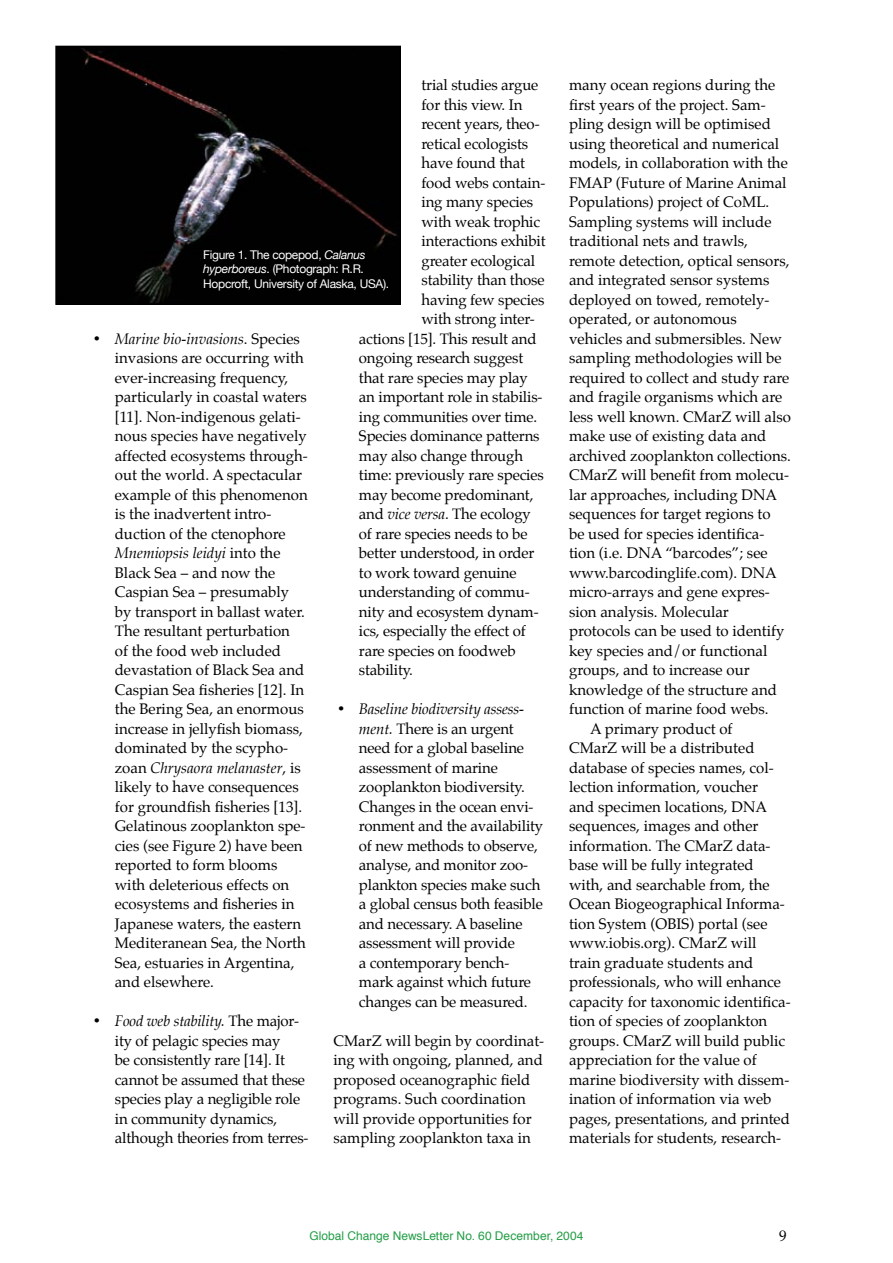
<style>
.page{position:relative;width:893px;height:1263px;background:#fff}
.page>*{position:absolute;margin:0;border:0;box-sizing:border-box;transform-origin:0 0}
.t1{font:15px/19.5px "Palatino";color:#000}
.t2{font:12px/14.4px "Helvetica Neue";letter-spacing:-.025em;color:#fff}
.t3{font:12px "Helvetica";letter-spacing:.005em;color:#239d46}
.s1{font-style:italic}
</style>
<div class="page">
<img style="left:58px;top:49px;width:340px;height:253px">
<div style="left:55px;top:46px;width:346px;height:259px;border:2px solid #000"></div>
<p class="t1" style="left:421px;top:76px;width:118px">trial studies argue</p>
<p class="t1" style="left:421px;top:96px;width:102px">for this view. In</p>
<p class="t1" style="left:421px;top:115px;width:120px">recent years, theo-</p>
<p class="t1" style="left:421px;top:135px;width:108px">retical ecologists</p>
<p class="t1" style="left:421px;top:154px;width:105px">have found that</p>
<p class="t1" style="left:421px;top:174px;width:125px">food webs contain-</p>
<p class="t1" style="left:421px;top:193px;width:113px">ing many species</p>
<p class="t1" style="left:421px;top:213px;width:120px">with weak trophic</p>
<p class="t1" style="left:421px;top:232px;width:126px">interactions exhibit</p>
<p class="t1" style="left:421px;top:252px;width:115px">greater ecological</p>
<p class="t1" style="left:421px;top:271px;width:125px">stability than those</p>
<p class="t1" style="left:421px;top:291px;width:124px">having few species</p>
<p class="t1" style="left:421px;top:310px;width:115px">with strong inter-</p>
<p class="t1" style="left:359px;top:330px;width:179px">actions [15]. This result and</p>
<p class="t1" style="left:359px;top:349px;width:166px">ongoing research suggest</p>
<p class="t1" style="left:359px;top:369px;width:170px">that rare species may play</p>
<p class="t1" style="left:359px;top:388px;width:185px">an important role in stabilis-</p>
<p class="t1" style="left:359px;top:408px;width:180px">ing communities over time.</p>
<p class="t1" style="left:359px;top:427px;width:182px">Species dominance patterns</p>
<p class="t1" style="left:359px;top:447px;width:166px">may also change through</p>
<p class="t1" style="left:359px;top:466px;width:186px">time: previously rare species</p>
<p class="t1" style="left:359px;top:486px;width:176px">may become predominant,</p>
<p class="t1" style="left:359px;top:505px;width:173px">and <span class="s1">vice versa</span>. The ecology</p>
<p class="t1" style="left:359px;top:525px;width:170px">of rare species needs to be</p>
<p class="t1" style="left:359px;top:544px;width:177px">better understood, in order</p>
<p class="t1" style="left:359px;top:564px;width:159px">to work toward genuine</p>
<p class="t1" style="left:359px;top:583px;width:172px">understanding of commu-</p>
<p class="t1" style="left:359px;top:603px;width:181px">nity and ecosystem dynam-</p>
<p class="t1" style="left:359px;top:622px;width:168px">ics, especially the effect of</p>
<p class="t1" style="left:359px;top:642px;width:158px">rare species on foodweb</p>
<p class="t1" style="left:359px;top:661px;width:56px">stability.</p>
<p class="t1" style="left:359px;top:700px;width:186px;text-indent:-21px">• <span class="s1">Baseline biodiversity assess&shy;ment.</span> There is an urgent need for a global baseline assessment of marine zooplankton biodiversity.<br>Changes in the ocean envi&shy;ronment and the availability of new methods to observe, analyse, and monitor zoo&shy;plankton species make such a global census both feasible and necessary. A baseline assessment will provide<br>a contemporary bench&shy;mark against which future changes can be measured.</p>
<p class="t1" style="left:333px;top:1032px;width:212px">CMarZ will begin by coordinat&shy;ing with ongoing, planned, and proposed oceanographic field programs. Such coordination will provide opportunities for sampling zooplankton taxa in</p>
<p class="t2" style="left:203px;top:247px;width:187px">Figure 1. The copepod, <span class="s1">Calanus hyperboreus</span>. (Photograph: R.R.<br>Hopcroft, University of Alaska, USA).</p>
<p class="t1" style="left:115px;top:330px;width:195px;text-indent:-21px">• <span class="s1">Marine bio-invasions</span>. Species invasions are occurring with ever-increasing frequency, particularly in coastal waters [11]. Non-indigenous gelati&shy;nous species have negatively affected ecosystems through&shy;out the world. A spectacular example of this phenomenon is the inadvertent intro&shy;duction of the ctenophore<br><span class="s1">Mnemiopsis leidyi</span> into the<br>Black Sea – and now the<br>Caspian Sea – presumably by transport in ballast water.<br>The resultant perturbation<br>of the food web included devastation of Black Sea and<br>Caspian Sea fisheries [12]. In the Bering Sea, an enormous increase in jellyfish biomass, dominated by the scypho&shy;zoan <span class="s1">Chrysaora melanaster</span>, is likely to have consequences for groundfish fisheries [13].<br>Gelatinous zooplankton spe&shy;cies (see Figure 2) have been reported to form blooms with deleterious effects on ecosystems and fisheries in<br>Japanese waters, the eastern<br>Mediteranean Sea, the North<br>Sea, estuaries in Argentina, and elsewhere.</p>
<p class="t1" style="left:115px;top:1012px;width:195px;text-indent:-21px">• <span class="s1">Food web stability.</span> The major&shy;ity of pelagic species may<br>be consistently rare [14]. It cannot be assumed that these species play a negligible role in community dynamics, although theories from terres-</p>
<p class="t1" style="left:569px;top:76px;width:208px">many ocean regions during the</p>
<p class="t1" style="left:569px;top:96px;width:198px">first years of the project. Sam-</p>
<p class="t1" style="left:569px;top:115px;width:203px">pling design will be optimised</p>
<p class="t1" style="left:569px;top:135px;width:212px">using theoretical and numerical</p>
<p class="t1" style="left:569px;top:154px;width:220px">models, in collaboration with the</p>
<p class="t1" style="left:569px;top:174px;width:219px">FMAP (Future of Marine Animal</p>
<p class="t1" style="left:569px;top:193px;width:202px">Populations) project of CoML.</p>
<p class="t1" style="left:569px;top:213px;width:204px">Sampling systems will include</p>
<p class="t1" style="left:569px;top:232px;width:180px">traditional nets and trawls,</p>
<p class="t1" style="left:569px;top:252px;width:222px">remote detection, optical sensors,</p>
<p class="t1" style="left:569px;top:271px;width:202px">and integrated sensor systems</p>
<p class="t1" style="left:569px;top:291px;width:202px">deployed on towed, remotely-</p>
<p class="t1" style="left:569px;top:310px;width:169px">operated, or autonomous</p>
<p class="t1" style="left:569px;top:330px;width:214px">vehicles and submersibles. New</p>
<p class="t1" style="left:569px;top:349px;width:214px">sampling methodologies will be</p>
<p class="t1" style="left:569px;top:369px;width:222px">required to collect and study rare</p>
<p class="t1" style="left:569px;top:388px;width:215px">and fragile organisms which are</p>
<p class="t1" style="left:569px;top:408px;width:223px">less well known. CMarZ will also</p>
<p class="t1" style="left:569px;top:427px;width:199px">make use of existing data and</p>
<p class="t1" style="left:569px;top:447px;width:223px">archived zooplankton collections.</p>
<p class="t1" style="left:569px;top:466px;width:221px">CMarZ will benefit from molecu-</p>
<p class="t1" style="left:569px;top:486px;width:210px">lar approaches, including DNA</p>
<p class="t1" style="left:569px;top:505px;width:203px">sequences for target regions to</p>
<p class="t1" style="left:569px;top:525px;width:197px">be used for species identifica-</p>
<p class="t1" style="left:569px;top:544px;width:200px">tion (i.e. DNA “barcodes”; see</p>
<p class="t1" style="left:569px;top:564px;width:209px">www.barcodinglife.com). DNA</p>
<p class="t1" style="left:569px;top:583px;width:202px">micro-arrays and gene expres-</p>
<p class="t1" style="left:569px;top:603px;width:161px">sion analysis. Molecular</p>
<p class="t1" style="left:569px;top:622px;width:217px">protocols can be used to identify</p>
<p class="t1" style="left:569px;top:642px;width:200px">key species and/or functional</p>
<p class="t1" style="left:569px;top:661px;width:182px">groups, and to increase our</p>
<p class="t1" style="left:569px;top:681px;width:209px">knowledge of the structure and</p>
<p class="t1" style="left:569px;top:700px;width:201px">function of marine food webs.</p>
<p class="t1" style="left:590px;top:720px;width:144px">A primary product of</p>
<p class="t1" style="left:569px;top:739px;width:187px">CMarZ will be a distributed</p>
<p class="t1" style="left:569px;top:759px;width:206px">database of species names, col-</p>
<p class="t1" style="left:569px;top:778px;width:190px">lection information, voucher</p>
<p class="t1" style="left:569px;top:798px;width:200px">and specimen locations, DNA</p>
<p class="t1" style="left:569px;top:817px;width:191px">sequences, images and other</p>
<p class="t1" style="left:569px;top:837px;width:203px">information. The CMarZ data-</p>
<p class="t1" style="left:569px;top:856px;width:186px">base will be fully integrated</p>
<p class="t1" style="left:569px;top:876px;width:202px">with, and searchable from, the</p>
<p class="t1" style="left:569px;top:895px;width:217px">Ocean Biogeographical Informa-</p>
<p class="t1" style="left:569px;top:915px;width:200px">tion System (OBIS) portal (see</p>
<p class="t1" style="left:569px;top:934px;width:189px">www.iobis.org). CMarZ will</p>
<p class="t1" style="left:569px;top:954px;width:186px">train graduate students and</p>
<p class="t1" style="left:569px;top:973px;width:214px">professionals, who will enhance</p>
<p class="t1" style="left:569px;top:993px;width:223px">capacity for taxonomic identifica-</p>
<p class="t1" style="left:569px;top:1012px;width:200px">tion of species of zooplankton</p>
<p class="t1" style="left:569px;top:1032px;width:218px">groups. CMarZ will build public</p>
<p class="t1" style="left:569px;top:1051px;width:189px">appreciation for the value of</p>
<p class="t1" style="left:569px;top:1071px;width:222px">marine biodiversity with dissem-</p>
<p class="t1" style="left:569px;top:1090px;width:204px">ination of information via web</p>
<p class="t1" style="left:569px;top:1110px;width:222px">pages, presentations, and printed</p>
<p class="t1" style="left:569px;top:1129px;width:213px">materials for students, research-</p>
<p class="t3" style="left:309px;top:1228px;width:276px">Global Change NewsLetter No. 60 December, 2004</p>
<p class="t1" style="left:779px;top:1227px;width:9px">9</p>
</div>
